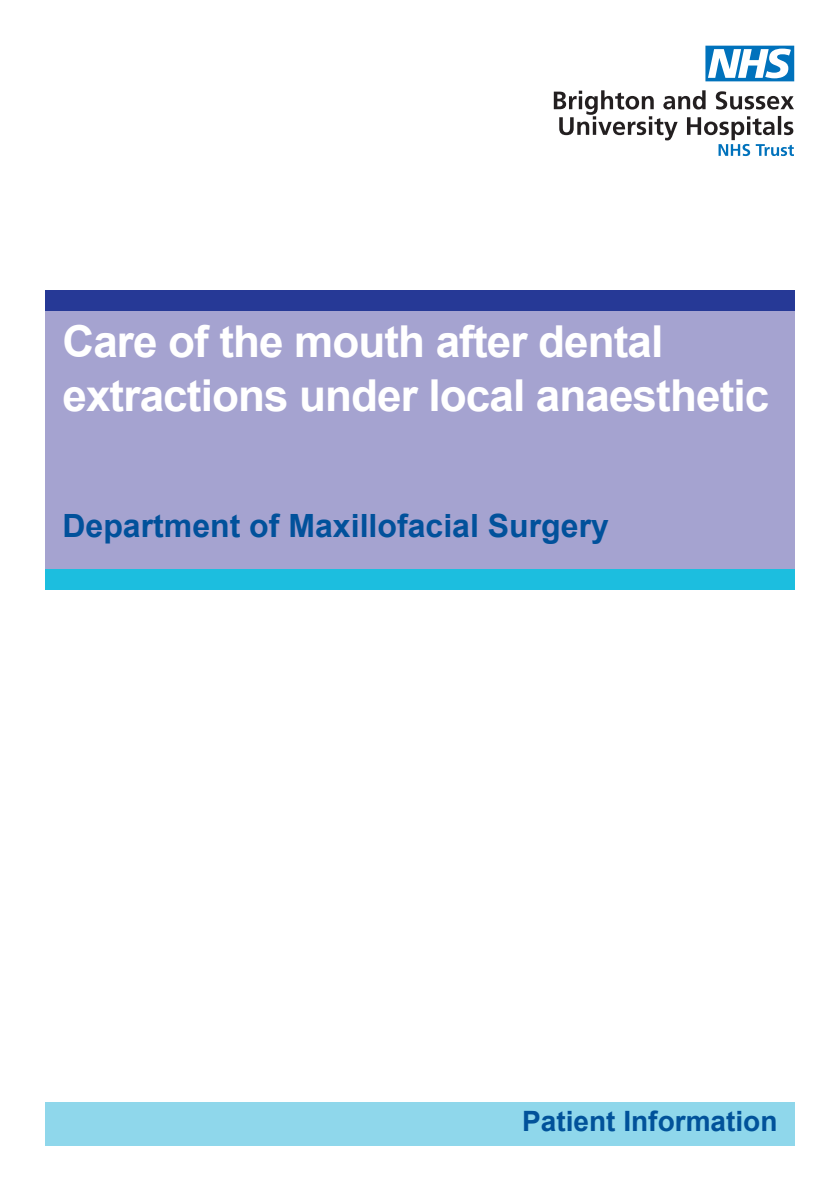
<style>
.page{position:relative;width:840px;height:1191px;background:#fff}
.page>*{position:absolute;margin:0;border:0;box-sizing:border-box;transform-origin:0 0}
.t1{font:700 44px "Arial";letter-spacing:-.02em;color:#fff}
.t2{font:700 32px "Arial";color:#01519b}
.t3{font:700 28px "Arial";color:#01529a}
</style>
<div class="page">
<div style="left:45px;top:308px;width:749px;height:282px;background:#a5a3d0"></div>
<div style="left:45px;top:290px;width:749px;height:21px;background:#263996"></div>
<div style="left:45px;top:1102px;width:749px;height:43px;background:#8fd7eb"></div>
<div style="left:45px;top:569px;width:749px;height:21px;background:#1cbedf"></div>
<svg style="left:553px;top:90px;width:240px;height:66px"></svg>
<svg style="left:705px;top:46px;width:88px;height:35px"></svg>
<p class="t1" style="left:62px;top:312px;width:602px">Care of the mouth after dental</p>
<p class="t1" style="left:62px;top:366px;width:708px">extractions under local anaesthetic</p>
<p class="t2" style="left:62px;top:504px;width:547px">Department of Maxillofacial Surgery</p>
<p class="t3" style="left:522px;top:1102px;width:257px">Patient Information</p>
</div>
